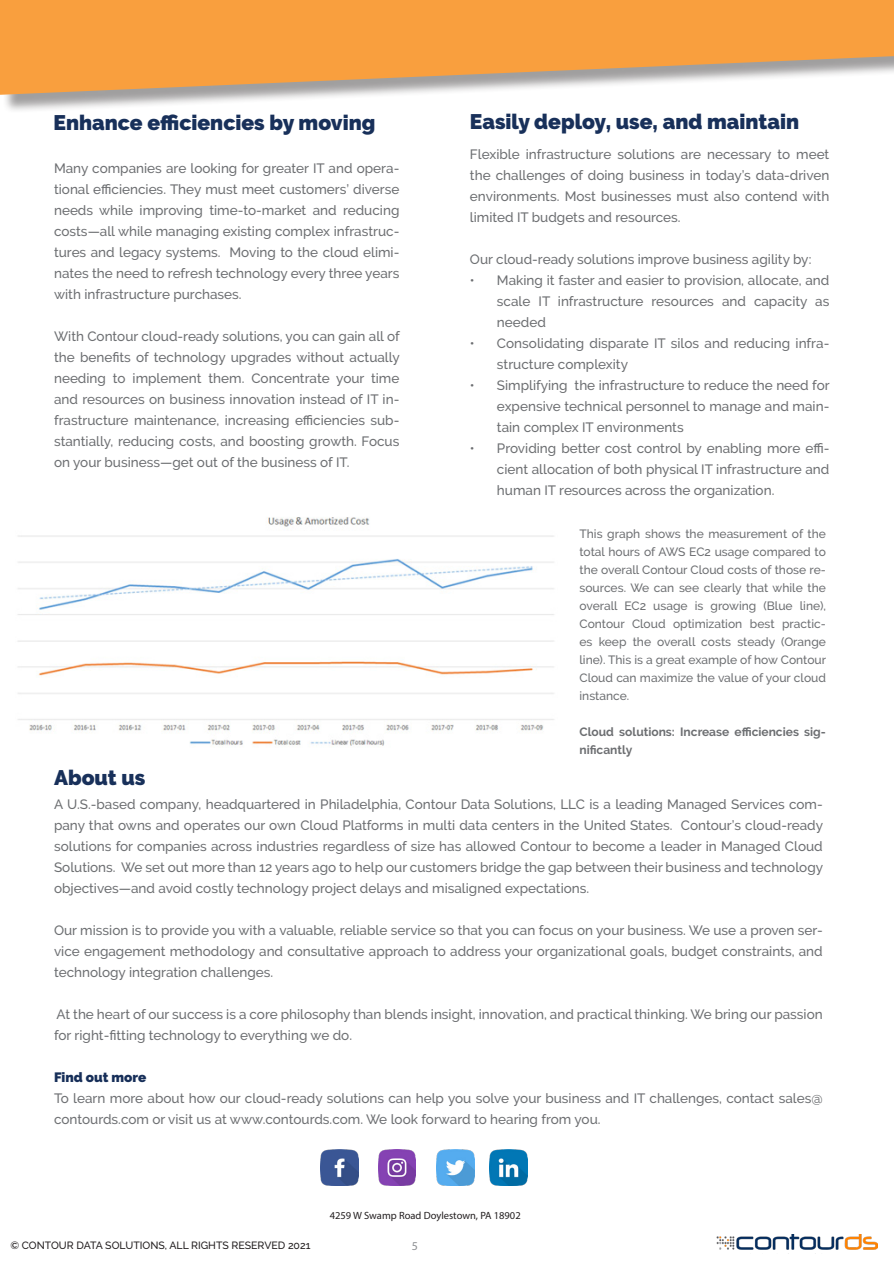
<style>
.page{position:relative;width:894px;height:1263px;background:#fff}
.page>*{position:absolute;margin:0;border:0;box-sizing:border-box;transform-origin:0 0}
.Paragraph_Style_2{font:900 21px "Raleway";color:#18305a}
.Paragraph_Style_1{font:500 13.5px/21px "Raleway";color:#6d6f72;text-align:justify}
.Paragraph_Style_1-2{font:900 13.5px "Raleway";color:#172f59}
.Paragraph_Style_1-3{font:500 12px/18px "Raleway";color:#6d6f72;text-align:justify}
.Paragraph_Style_1-4{font:700 12px/18px "Raleway";color:#6d6f72}
.t1{font:12px "Myriad Pro";color:#8d8f92}
.t2{font:500 10.5px "Raleway";color:#231f20}
.t3{font:10.5px "Myriad Pro";color:#231f20}
</style>
<div class="page">
<img style="left:716px;top:1234px;width:161px;height:16px">
<div style="left:2px;top:2px;width:891px;height:111px;background:#231f20;opacity:.43"></div>
<svg style="left:0;top:0;width:893px;height:95px;fill:#f99f3e"></svg>
<img style="left:18px;top:517px;width:536px;height:229px">
<img style="left:321px;top:1149px;width:37px;height:37px">
<img style="left:378px;top:1149px;width:37px;height:36px">
<img style="left:489px;top:1149px;width:38px;height:36px">
<img style="left:436px;top:1149px;width:38px;height:36px">
<p class="Paragraph_Style_2" style="left:53px;top:110px;width:323px">Enhance efficiencies by moving</p>
<p class="Paragraph_Style_1" style="left:54px;top:158px;width:347px">Many companies are looking for greater IT and opera&shy;tional efficiencies. They must meet customers’ diverse needs while improving time-to-market and reducing costs—all while managing existing complex infrastruc&shy;tures and legacy systems. Moving to the cloud elimi&shy;nates the need to refresh technology every three years with infrastructure purchases.</p>
<p class="Paragraph_Style_1" style="left:54px;top:326px;width:347px">With Contour cloud-ready solutions, you can gain all of the benefits of technology upgrades without actually needing to implement them. Concentrate your time and resources on business innovation instead of IT in&shy;frastructure maintenance, increasing efficiencies sub&shy;stantially, reducing costs, and boosting growth. Focus on your business—get out of the business of IT.</p>
<p class="Paragraph_Style_2" style="left:54px;top:765px;width:93px">About us</p>
<p class="Paragraph_Style_2" style="left:470px;top:109px;width:330px">Easily deploy, use, and maintain</p>
<p class="Paragraph_Style_1" style="left:470px;top:144px;width:361px">Flexible infrastructure solutions are necessary to meet the challenges of doing business in today’s data-driven environments. Most businesses must also contend with limited IT budgets and resources.</p>
<p class="Paragraph_Style_1" style="left:470px;top:249px;width:343px">Our cloud-ready solutions improve business agility by:</p>
<p class="Paragraph_Style_1" style="left:497px;top:270px;width:334px;text-indent:-27px">• Making it faster and easier to provision, allocate, and scale IT infrastructure resources and capacity as needed</p>
<p class="Paragraph_Style_1" style="left:497px;top:333px;width:334px;text-indent:-27px">• Consolidating disparate IT silos and reducing infra&shy;structure complexity</p>
<p class="Paragraph_Style_1" style="left:497px;top:375px;width:334px;text-indent:-27px">• Simplifying the infrastructure to reduce the need for expensive technical personnel to manage and main&shy;tain complex IT environments</p>
<p class="Paragraph_Style_1" style="left:497px;top:438px;width:334px;text-indent:-27px">• Providing better cost control by enabling more effi&shy;cient allocation of both physical IT infrastructure and human IT resources across the organization.</p>
<p class="Paragraph_Style_1-3" style="left:579px;top:524px;width:248px">This graph shows the measurement of the total hours of AWS EC2 usage compared to the overall Contour Cloud costs of those re&shy;sources. We can see clearly that while the overall EC2 usage is growing (Blue line), Contour Cloud optimization best practic&shy;es keep the overall costs steady (Orange line). This is a great example of how Contour Cloud can maximize the value of your cloud instance.</p>
<p class="Paragraph_Style_1-4" style="left:579px;top:723px;width:248px">Cloud solutions: Increase efficiencies sig&shy;nificantly</p>
<p class="Paragraph_Style_1" style="left:54px;top:793px;width:770px">A U.S.-based company, headquartered in Philadelphia, Contour Data Solutions, LLC is a leading Managed Services com&shy;pany that owns and operates our own Cloud Platforms in multi data centers in the United States. Contour’s cloud-ready solutions for companies across industries regardless of size has allowed Contour to become a leader in Managed Cloud Solutions. We set out more than 12 years ago to help our customers bridge the gap between their business and technology objectives—and avoid costly technology project delays and misaligned expectations.</p>
<p class="Paragraph_Style_1" style="left:54px;top:919px;width:770px">Our mission is to provide you with a valuable, reliable service so that you can focus on your business. We use a proven ser&shy;vice engagement methodology and consultative approach to address your organizational goals, budget constraints, and technology integration challenges.</p>
<p class="Paragraph_Style_1" style="left:54px;top:1003px;width:770px">At the heart of our success is a core philosophy than blends insight, innovation, and practical thinking. We bring our passion for right-fitting technology to everything we do.</p>
<p class="Paragraph_Style_1-2" style="left:54px;top:1069px;width:94px">Find out more</p>
<p class="Paragraph_Style_1" style="left:54px;top:1087px;width:770px">To learn more about how our cloud-ready solutions can help you solve your business and IT challenges, contact sales@ contourds.com or visit us at www.contourds.com. We look forward to hearing from you.</p>
<p class="t2" style="left:10px;top:1239px;width:301px">© CONTOUR DATA SOLUTIONS, ALL RIGHTS RESERVED 2021</p>
<p class="t3" style="left:329px;top:1209px;width:192px">4259 W Swamp Road Doylestown, PA 18902</p>
<p class="t1" style="left:412px;top:1238px;width:8px">5</p>
</div>
